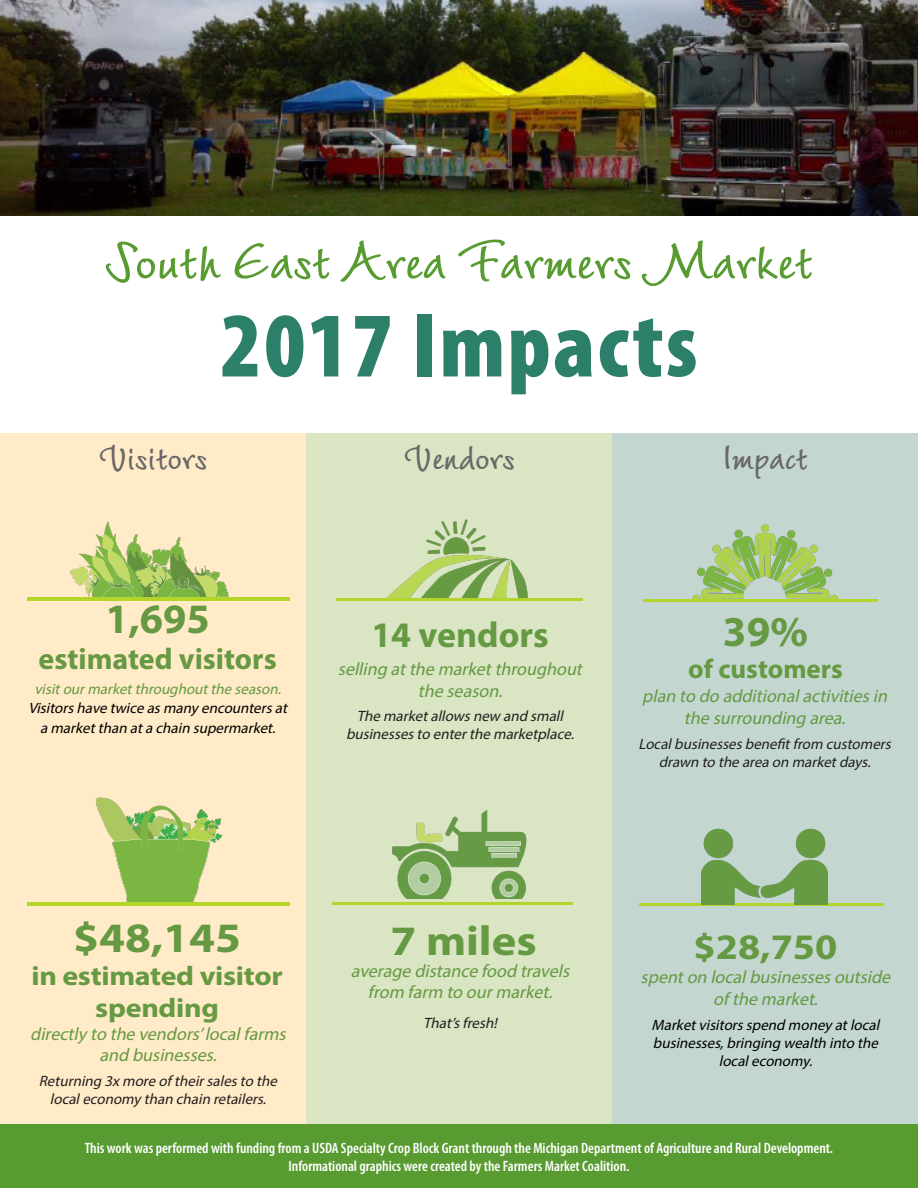
<style>
.page{position:relative;width:918px;height:1188px;background:#fff}
.page>*{position:absolute;margin:0;border:0;box-sizing:border-box;transform-origin:0 0}
.t1{font:900 condensed 93px "Myriad Pro";letter-spacing:.025em;color:#2c7f68}
.t2{font:700 63px "LT Wiesbaden Swing";color:#589b31}
.t3{font:700 42.75px "Myriad Pro";color:#659942}
.t4{font:700 42px "LT Wiesbaden Swing";color:#696768}
.t5{font:700 42px "Myriad Pro";color:#659942;scale:1.11 1}
.t6{font:700 42px "Myriad Pro";color:#659942}
.t7{font:700 36px "Myriad Pro";color:#659942}
.t8{font:700 36px "Myriad Pro";color:#659942;scale:1.11 1}
.t9{font:700 30px "Myriad Pro";color:#659942}
.t10{font:700 27px/32.4px "Myriad Pro";letter-spacing:-.01em;color:#659942;text-align:center;scale:1.11 1}
.t11{font:700 27px "Myriad Pro";letter-spacing:-.01em;color:#659942}
.t12{font:italic 18px/21.6px "Myriad Pro";color:#659942;text-align:center}
.t13{font:italic 15px/18px "Myriad Pro";color:#231f20;text-align:center}
.t14{font:600 condensed 15px "Myriad Pro";color:#fff}
.t15{font:italic 15px/18px "Myriad Pro";color:#000;text-align:center}
.t16{font:italic 15px "Myriad Pro";color:#659942}
</style>
<div class="page">
<img style="left:0;top:0;width:918px;height:216px">
<div style="left:306px;top:433px;width:306px;height:691px;background:#d9e5c3"></div>
<div style="left:0;top:433px;width:306px;height:691px;background:#ffebc7"></div>
<div style="left:612px;top:433px;width:306px;height:691px;background:#c3d7d0"></div>
<img style="left:92px;top:797px;width:132px;height:106px">
<div style="left:0;top:1124px;width:918px;height:64px;background:#589b31"></div>
<hr style="left:336px;top:598px;width:246px;height:3px;background:#b3d52a">
<img style="left:70px;top:521px;width:159px;height:76px">
<hr style="left:27px;top:597px;width:262px;height:4px;background:#b3d52a">
<hr style="left:640px;top:903px;width:244px;height:3px;background:#b3d52a">
<hr style="left:333px;top:902px;width:240px;height:3px;background:#b3d52a">
<hr style="left:644px;top:599px;width:234px;height:3px;background:#b3d52a">
<img style="left:692px;top:524px;width:146px;height:74px">
<hr style="left:28px;top:903px;width:262px;height:3px;background:#b3d52a">
<img style="left:388px;top:519px;width:140px;height:78px">
<img style="left:392px;top:810px;width:135px;height:89px">
<img style="left:701px;top:828px;width:127px;height:77px">
<p class="t2" style="left:105px;top:219px;width:710px">South East Area Farmers Market</p>
<p class="t1" style="left:221px;top:286px;width:478px">2017 Impacts</p>
<p class="t4" style="left:99px;top:430px;width:110px">Visitors</p>
<p class="t4" style="left:403px;top:430px;width:113px">Vendors</p>
<p class="t4" style="left:721px;top:430px;width:88px">Impact</p>
<p class="t6" style="left:106px;top:592px;width:106px">1,695</p>
<p class="t9" style="left:39px;top:640px;width:240px">estimated visitors</p>
<p class="t16" style="left:34px;top:679px;width:252px">visitourmarketthroughoutthe season.</p>
<p class="t15" style="left:28px;top:698px;width:264px;line-height:19.5px">Visitorshave twice asmanyencountersat a marketthan ata chain supermarket.</p>
<p class="t7" style="left:371px;top:611px;width:179px">14 vendors</p>
<p class="t12" style="left:338px;top:658px;width:250px">selling atthe marketthroughout the season.</p>
<p class="t13" style="left:346px;top:707px;width:233px">The marketallowsnew and small businessesto enterthe marketplace.</p>
<p class="t3" style="left:723px;top:604px;width:86px">39%</p>
<p class="t11" style="left:688px;top:652px;width:156px">of customers</p>
<p class="t12" style="left:642px;top:685px;width:251px">plan to do additionalactivitiesin the surrounding area.</p>
<p class="t13" style="left:639px;top:734px;width:258px">Localbusinessesbenefitfrom customers drawn to the area on marketdays.</p>
<p class="t5" style="left:73px;top:911px;width:153px">$48,145</p>
<p class="t10" style="left:31px;top:959px;width:228px">in estimated visitor spending</p>
<p class="t12" style="left:30px;top:1023px;width:261px">directlyto the vendors’localfarms and businesses.</p>
<p class="t13" style="left:39px;top:1072px;width:244px">Returning 3xmore oftheirsalesto the localeconomythan chain retailers.</p>
<p class="t5" style="left:391px;top:913px;width:133px">7 miles</p>
<p class="t12" style="left:351px;top:959px;width:224px">average distance food travels from farm to ourmarket.</p>
<p class="t13" style="left:423px;top:1014px;width:79px">That’sfresh!</p>
<p class="t8" style="left:694px;top:923px;width:131px">$28,750</p>
<p class="t12" style="left:641px;top:966px;width:256px">spenton localbusinessesoutside ofthe market.</p>
<p class="t15" style="left:652px;top:1015px;width:233px">Marketvisitorsspend moneyatlocal businesses,bringing wealth into the localeconomy.</p>
<p class="t14" style="left:85px;top:1138px;width:750px">This work was performed with funding from a USDA Specialty Crop Block Grant through the Michigan Department of Agriculture and Rural Development.</p>
<p class="t14" style="left:288px;top:1156px;width:343px">Informational graphics were created by the Farmers Market Coalition.</p>
</div>
